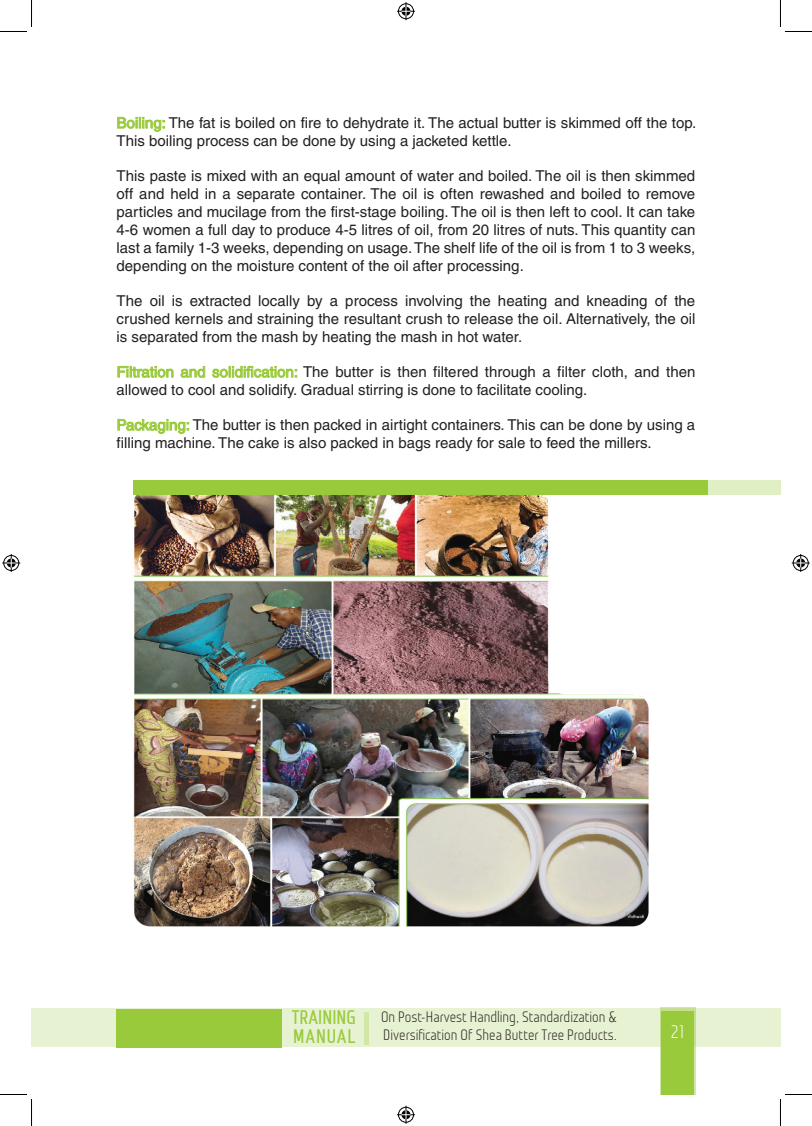
<style>
.page{position:relative;width:812px;height:1126px;background:#fff}
.page>*{position:absolute;margin:0;border:0;box-sizing:border-box;transform-origin:0 0}
.t1{font:700 19.65px/18.6px "Monitorica";color:#99ca3b}
.t2{font:18px "Monitorica";color:#fff}
.BODY{font:15px/18px "Helvetica";color:#231f20}
.t3{font:15px/18px "Monitorica";color:#231f20}
.s1{color:#99ca3b}
</style>
<div class="page">
<div style="left:32px;top:1008px;width:748px;height:39px;background:#e7f2d2"></div>
<div style="left:660px;top:1007px;width:35px;height:87px;background:#c4e08e"></div>
<div style="left:661px;top:1011px;width:33px;height:83px;background:#99ca3b"></div>
<hr style="left:364px;top:1012px;width:4px;height:33px;background:#d1e6a7">
<div style="left:116px;top:1009px;width:166px;height:39px;background:#99ca3b"></div>
<svg style="left:117px;top:117px;width:48px;height:15px"></svg>
<svg style="left:117px;top:366px;width:57px;height:12px"></svg>
<svg style="left:180px;top:366px;width:25px;height:12px"></svg>
<svg style="left:212px;top:366px;width:85px;height:12px"></svg>
<svg style="left:117px;top:419px;width:72px;height:15px"></svg>
<img style="left:133px;top:480px;width:532px;height:447px">
<div style="left:134px;top:481px;width:646px;height:14px;background:#e0efc4"></div>
<div style="left:134px;top:481px;width:573px;height:14px;background:#99ca3b"></div>
<svg style="left:0;top:0;width:32px;height:32px"></svg>
<svg style="left:0;top:1094px;width:32px;height:32px"></svg>
<svg style="left:780px;top:0;width:31px;height:32px"></svg>
<svg style="left:780px;top:1094px;width:31px;height:32px"></svg>
<svg style="left:397px;top:2px;width:18px;height:18px"></svg>
<svg style="left:397px;top:1106px;width:18px;height:18px"></svg>
<svg style="left:2px;top:554px;width:18px;height:18px"></svg>
<svg style="left:791px;top:554px;width:18px;height:18px"></svg>
<p class="BODY" style="left:117px;top:114px;width:581px"><span class="s1">Boiling:</span> The fat is boiled on fire to dehydrate it. The actual butter is skimmed off the top.<br>This boiling process can be done by using a jacketed kettle.</p>
<p class="BODY" style="left:117px;top:167px;width:580px;text-align:justify">This paste is mixed with an equal amount of water and boiled. The oil is then skimmed off and held in a separate container. The oil is often rewashed and boiled to remove particles and mucilage from the first-stage boiling. The oil is then left to cool. It can take 4-6 women a full day to produce 4-5 litres of oil, from 20 litres of nuts. This quantity can last a family 1-3 weeks, depending on usage. The shelf life of the oil is from 1 to 3 weeks, depending on the moisture content of the oil after processing.</p>
<p class="BODY" style="left:117px;top:292px;width:580px;text-align:justify">The oil is extracted locally by a process involving the heating and kneading of the crushed kernels and straining the resultant crush to release the oil. Alternatively, the oil is separated from the mash by heating the mash in hot water.</p>
<p class="BODY" style="left:117px;top:363px;width:580px"><span class="s1">Filtration and solidification:</span> The butter is then filtered through a filter cloth, and then allowed to cool and solidify. Gradual stirring is done to facilitate cooling.</p>
<p class="BODY" style="left:117px;top:416px;width:580px"><span class="s1">Packaging:</span> The butter is then packed in airtight containers. This can be done by using a filling machine. The cake is also packed in bags ready for sale to feed the millers.</p>
<h1 class="t1" style="left:291px;top:1008px;width:65px">TRAINING<br>MANUAL</h1>
<p class="t3" style="left:381px;top:1008px;width:237px">On Post-Harvest Handling, Standardization &amp;<br>Diversification Of Shea Butter Tree Products.</p>
<p class="t2" style="left:670px;top:1021px;width:15px">21</p>
</div>
